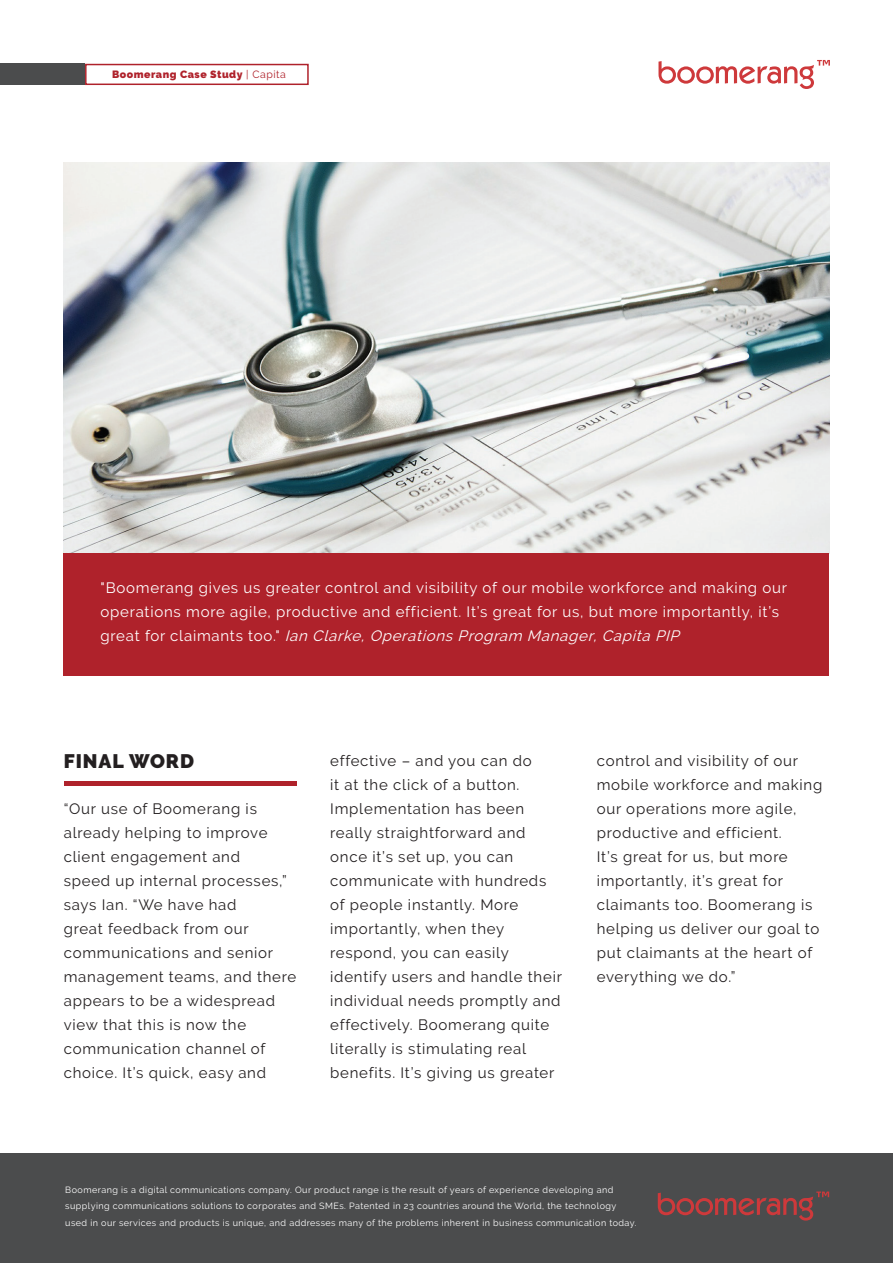
<style>
.page{position:relative;width:893px;height:1263px;background:#fff}
.page>*{position:absolute;margin:0;border:0;box-sizing:border-box;transform-origin:0 0}
.t1{font:900 19.5px "Raleway";letter-spacing:.05em;color:#231f20}
.t2{font:15px/24px "Raleway";letter-spacing:.05em;color:#231f20}
.t3{font:15px/24px "Raleway";letter-spacing:.05em;color:#fff}
.t4{font:900 10.5px "Raleway";letter-spacing:.05em;color:#af222b}
.t5{font:9px/16.5px "Raleway";letter-spacing:.05em;color:#fff}
.s1{font-weight:400}
.s2{font-style:italic}
</style>
<div class="page">
<img style="left:64px;top:162px;width:765px;height:391px">
<svg style="left:658px;top:60px;width:172px;height:29px"></svg>
<div style="left:0;top:1153px;width:893px;height:110px;background:#4b4c4d"></div>
<svg style="left:658px;top:1191px;width:171px;height:29px"></svg>
<div style="left:64px;top:781px;width:232px;height:5px;background:#af222b"></div>
<div style="left:64px;top:553px;width:765px;height:123px;background:#af222b"></div>
<div style="left:0;top:64px;width:85px;height:21px;background:#4b4c4d"></div>
<div style="left:85px;top:64px;width:224px;height:21px;border:2px solid #af222b"></div>
<p class="t4" style="left:112px;top:68px;width:175px">Boomerang Case Study <span class="s1">| Capita</span></p>
<p class="t3" style="left:101px;top:576px;width:688px">"Boomerang gives us greater control and visibility of our mobile workforce and making our operations more agile, productive and efficient. It’s great for us, but more importantly, it’s g r e a t fo r c l a i m a n t s t o o . " <span class="s2">Ian Clarke,Operations Program Manager,Capita PIP</span></p>
<h1 class="t1" style="left:64px;top:750px;width:132px">FINAL WORD</h1>
<p class="t2" style="left:64px;top:796px;width:234px">“Our use of Boomerang is already helping to improve client engagement and<br>speed up internal processes,” says Ian. “We have had<br>great feedback from our communications and senior management teams, and there appears to be a widespread view that this is now the communication channel of choice. It’s quick, easy and</p>
<p class="t2" style="left:330px;top:749px;width:233px">effective – and you can do<br>it at the click of a button.<br>Implementation has been really straightforward and once it’s set up, you can communicate with hundreds of people instantly. More importantly, when they respond, you can easily identify users and handle their individual needs promptly and effectively. Boomerang quite literally is stimulating real benefits. It’s giving us greater</p>
<p class="t2" style="left:597px;top:748px;width:227px">control and visibility of our mobile workforce and making our operations more agile, productive and efficient.<br>It’s great for us, but more importantly, it’s great for claimants too. Boomerang is helping us deliver our goal to put claimants at the heart of everything we do.”</p>
<p class="t5" style="left:65px;top:1181px;width:573px">Boomerang is a digital communications company. Our product range is the result of years of experience developing and supplying communications solutions to corporates and SMEs. Patented in 23 countries around the World, the technology used in our services and products is unique, and addresses many of the problems inherent in business communication today.</p>
</div>
